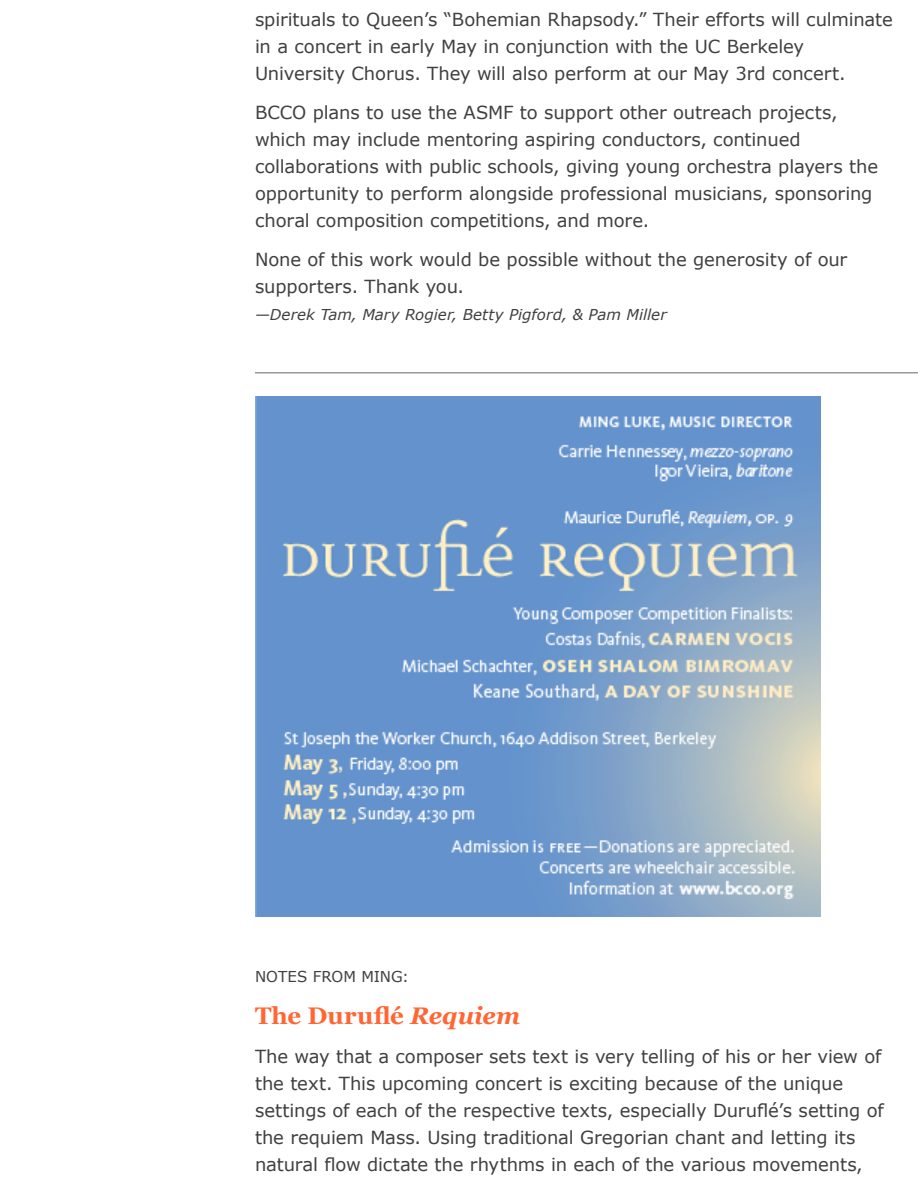
<style>
.page{position:relative;width:918px;height:1188px;background:#fff}
.page>*{position:absolute;margin:0;border:0;box-sizing:border-box;transform-origin:0 0}
.t1{font:700 24px "Georgia";letter-spacing:.01em;color:#f63}
.t2{font:18px/27px "Verdana";letter-spacing:-.005em;color:#404040}
.t3{font:italic 15px "Verdana";color:#404040}
.t4{font:15px "Verdana";color:#404040}
.s1{font-style:italic}
</style>
<div class="page">
<hr style="left:255px;top:372px;width:663px;height:2px;background:#999">
<img style="left:255px;top:396px;width:565px;height:520px">
<p class="t2" style="left:255px;top:5px;width:639px">spirituals to Queen’s “Bohemian Rhapsody.” Their efforts will culminate in a concert in early May in conjunction with the UC Berkeley<br>University Chorus. They will also perform at our May 3rd concert.</p>
<p class="t2" style="left:255px;top:98px;width:625px">BCCO plans to use the ASMF to support other outreach projects, which may include mentoring aspiring conductors, continued collaborations with public schools, giving young orchestra players the opportunity to perform alongside professional musicians, sponsoring choral composition competitions, and more.</p>
<p class="t2" style="left:255px;top:245px;width:594px">None of this work would be possible without the generosity of our supporters. Thank you.</p>
<p class="t3" style="left:255px;top:305px;width:413px">—Derek Tam, Mary Rogier, Betty Pigford, &amp; Pam Miller</p>
<p class="t4" style="left:255px;top:967px;width:12px">Notes</p>
<p class="t4" style="left:313px;top:967px;width:12px">from</p>
<p class="t4" style="left:361px;top:967px;width:49px">Ming:</p>
<h1 class="t1" style="left:255px;top:1002px;width:267px">The Duruflé <span class="s1">Requiem</span></h1>
<p class="t2" style="left:255px;top:1042px;width:630px">The way that a composer sets text is very telling of his or her view of the text. This upcoming concert is exciting because of the unique settings of each of the respective texts, especially Duruflé’s setting of the requiem Mass. Using traditional Gregorian chant and letting its natural flow dictate the rhythms in each of the various movements,</p>
</div>
